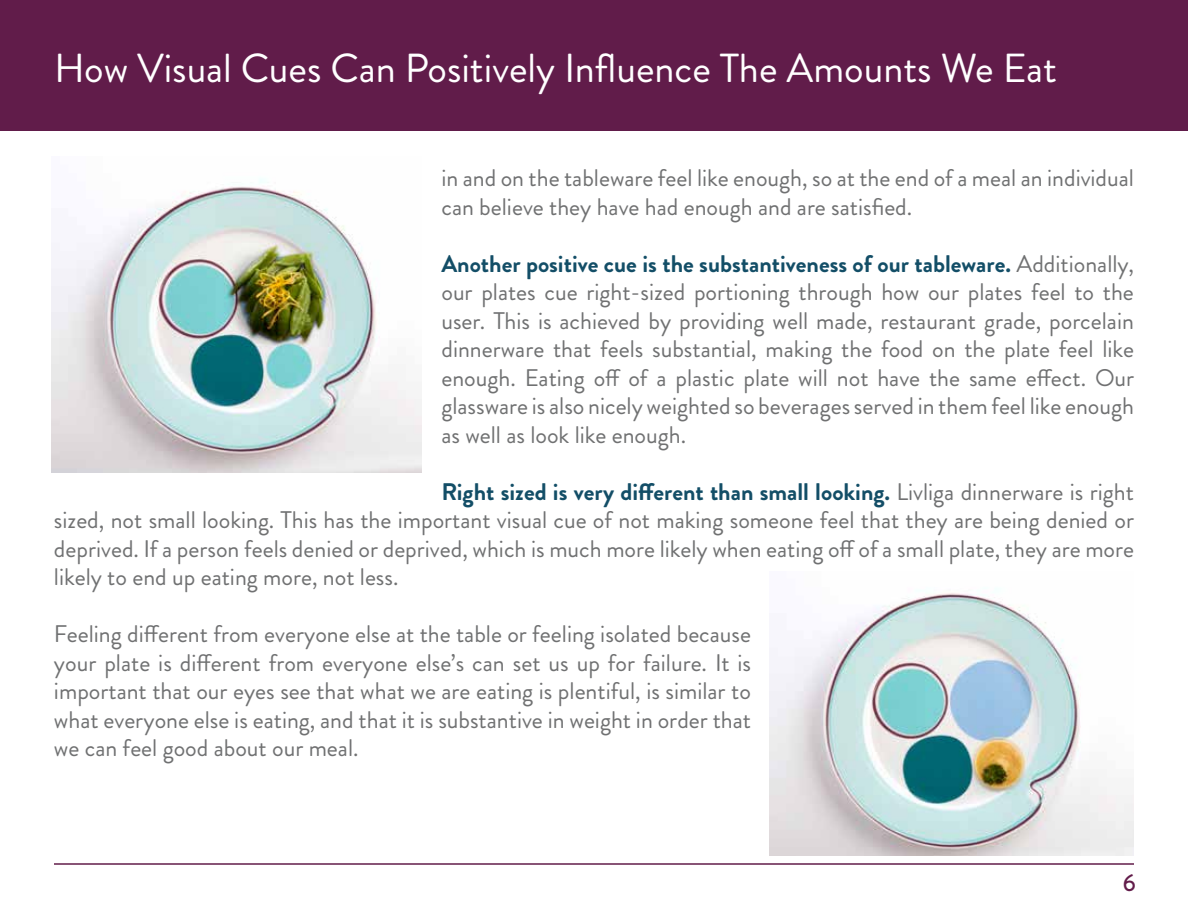
<style>
.page{position:relative;width:1188px;height:918px;background:#fff}
.page>*{position:absolute;margin:0;border:0;box-sizing:border-box;transform-origin:0 0}
.t1{font:40.5px "Brandon Grotesque";color:#fff}
.t2{font:24px/28.5px "Brandon Grotesque";color:#707172;text-align:justify}
.t3{font:500 24px "Brandon Grotesque";color:#621c4a}
.s1{font-weight:700;color:#134e67}
</style>
<div class="page">
<div style="left:0;top:0;width:1188px;height:131px;background:#611c4a"></div>
<hr style="left:54px;top:863px;width:1080px;height:2px;background:#621c4a">
<img style="left:52px;top:179px;width:369px;height:293px">
<img style="left:769px;top:593px;width:364px;height:263px">
<h1 class="t1" style="left:54px;top:41px;width:1005px">How Visual Cues Can Positively Influence The Amounts We Eat</h1>
<p class="t2" style="left:441px;top:164px;width:694px">in and on the tableware feel like enough, so at the end of a meal an individual can believe they have had enough and are satisfied.</p>
<p class="t2" style="left:441px;top:250px;width:694px"><span class="s1">Another positive cue is the substantiveness of our tableware.</span> Additionally, our plates cue right-sized portioning through how our plates feel to the user. This is achieved by providing well made, restaurant grade, porcelain dinnerware that feels substantial, making the food on the plate feel like enough. Eating off of a plastic plate will not have the same effect. Our glassware is also nicely weighted so beverages served in them feel like enough as well as look like enough.</p>
<p class="t2" style="left:54px;top:478px;width:1082px;text-indent:387px"><span class="s1">Right sized is very different than small looking.</span> Livliga dinnerware is right sized, not small looking. This has the important visual cue of not making someone feel that they are being denied or deprived. If a person feels denied or deprived, which is much more likely when eating off of a small plate, they are more likely to end up eating more, not less.</p>
<p class="t2" style="left:54px;top:620px;width:699px">Feeling different from everyone else at the table or feeling isolated because your plate is different from everyone else’s can set us up for failure. It is important that our eyes see that what we are eating is plentiful, is similar to what everyone else is eating, and that it is substantive in weight in order that we can feel good about our meal.</p>
<p class="t3" style="left:1123px;top:866px;width:14px">6</p>
</div>
